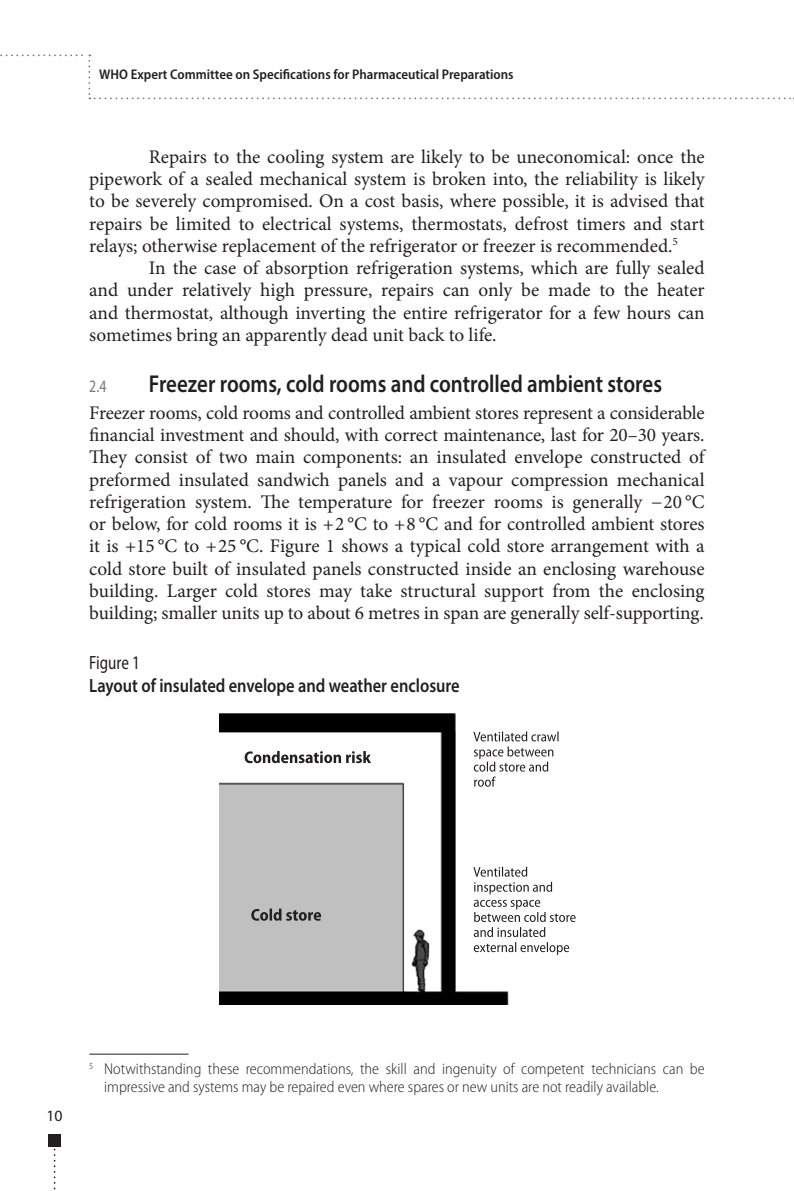
<style>
.page{position:relative;width:794px;height:1191px;background:#fff}
.page>*{position:absolute;margin:0;border:0;box-sizing:border-box;transform-origin:0 0}
.t1{font:600 24.5px "Myriad Pro";color:#231f20;scale:.85 1}
.t2{font:19.25px/22.2px "Minion Pro";letter-spacing:-.005em;color:#231f20;text-align:justify}
.t3{font:600 19.25px "Myriad Pro";color:#231f20;scale:.85 1}
.t4{font:semi-condensed 19.25px "Myriad Pro";color:#231f20;scale:.85 1}
.t5{font:semi-condensed 17.5px "Myriad Pro";color:#76787b;scale:.85 1}
.t6{font:300 semi-condensed 15.75px/17.5px "Myriad Pro";color:#231f20}
.t7{font:15.75px "Myriad Pro";color:#231f20}
.t8{font:600 semi-condensed 14px "Myriad Pro";color:#231f20}
</style>
<div class="page">
<div style="left:48px;top:1134px;width:13px;height:12px;background:#231f20"></div>
<svg style="left:54px;top:1146px;width:2px;height:44px"></svg>
<svg style="left:0;top:54px;width:794px;height:45px"></svg>
<img style="left:219px;top:713px;width:290px;height:291px">
<svg style="left:245px;top:751px;width:126px;height:12px"></svg>
<svg style="left:251px;top:908px;width:70px;height:12px"></svg>
<svg style="left:473px;top:731px;width:85px;height:55px"></svg>
<svg style="left:473px;top:866px;width:102px;height:88px"></svg>
<hr style="left:89px;top:1053px;width:100px;height:1px;background:#231f20">
<p class="t8" style="left:99px;top:66px;width:416px">WHO Expert Committee on Specifications for Pharmaceutical Preparations</p>
<p class="t2" style="left:89px;top:146px;width:617px;text-indent:60px">Repairs to the cooling system are likely to be uneconomical: once the pipework of a sealed mechanical system is broken into, the reliability is likely to be severely compromised. On a cost basis, where possible, it is advised that repairs be limited to electrical systems, thermostats, defrost timers and start relays; otherwise replacement of the refrigerator or freezer is recommended.<sup>5</sup></p>
<p class="t2" style="left:89px;top:257px;width:617px;text-indent:60px">In the case of absorption refrigeration systems, which are fully sealed and under relatively high pressure, repairs can only be made to the heater and thermostat, although inverting the entire refrigerator for a few hours can sometimes bring an apparently dead unit back to life.</p>
<p class="t5" style="left:89px;top:375px;width:22px">2.4</p>
<p class="t1" style="left:149px;top:368px;width:605px">Freezer rooms, cold rooms and controlled ambient stores</p>
<p class="t2" style="left:89px;top:402px;width:617px">Freezer rooms, cold rooms and controlled ambient stores represent a considerable financial investment and should, with correct maintenance, last for 20–30 years.<br>They consist of two main components: an insulated envelope constructed of preformed insulated sandwich panels and a vapour compression mechanical refrigeration system. The temperature for freezer rooms is generally −20 °C or below, for cold rooms it is +2 °C to +8 °C and for controlled ambient stores it is +15 °C to +25 °C. Figure 1 shows a typical cold store arrangement with a cold store built of insulated panels constructed inside an enclosing warehouse building. Larger cold stores may take structural support from the enclosing building; smaller units up to about 6 metres in span are generally self-supporting.</p>
<p class="t4" style="left:89px;top:651px;width:61px">Figure 1</p>
<p class="t3" style="left:89px;top:673px;width:437px">Layout of insulated envelope and weather enclosure</p>
<p class="t7" style="left:46px;top:1106px;width:18px">10</p>
<p class="t6" style="left:104px;top:1060px;width:602px;text-indent:-15px"><sup>5</sup> Notwithstanding these recommendations, the skill and ingenuity of competent technicians can be impressive and systems may be repaired even where spares or new units are not readily available.</p>
</div>
